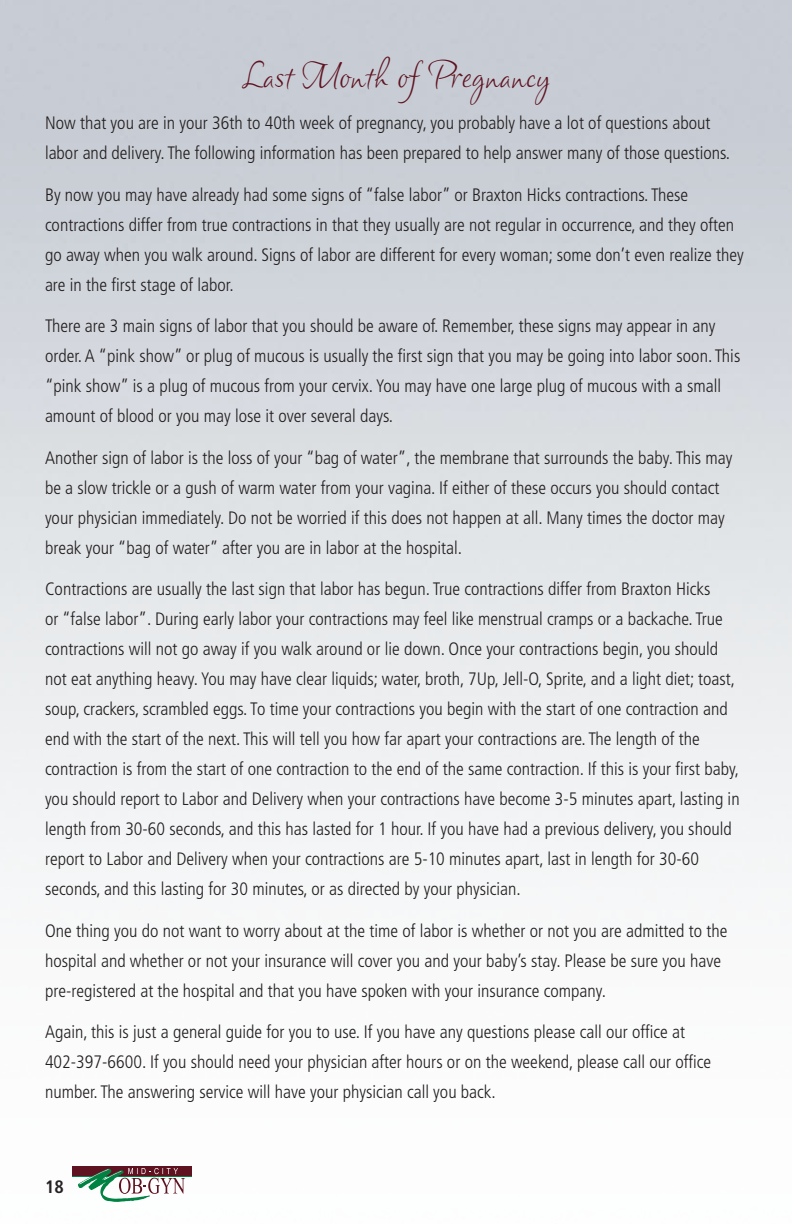
<style>
.page{position:relative;width:792px;height:1224px;background:#fff}
.page>*{position:absolute;margin:0;border:0;box-sizing:border-box;transform-origin:0 0}
.t1{font:36px "Clarissa";color:#5f1220}
.t2{font:300 condensed 18px/30px "Frutiger LT Std";color:#231f20}
.t3{font:700 condensed 18px "Frutiger LT Std";color:#231f20}
</style>
<div class="page">
<img style="left:0;top:0;width:792px;height:1177px">
<hr style="left:72px;top:1176px;width:119px;height:1px;background:#008243">
<div style="left:72px;top:1167px;width:119px;height:9px;background:#5f1220"></div>
<svg style="left:78px;top:1168px;width:107px;height:34px"></svg>
<div style="left:94px;top:821px;width:218px;height:12px;background:#f3f4f5"></div>
<svg style="left:94px;top:476px;width:604px;height:345px"></svg>
<h1 class="t1" style="left:242px;top:54px;width:309px">Last Month of Pregnancy</h1>
<p class="t2" style="left:45px;top:108px;width:687px">Now that you are in your 36th to 40th week of pregnancy, you probably have a lot of questions about labor and delivery. The following information has been prepared to help answer many of those questions.</p>
<p class="t2" style="left:45px;top:180px;width:700px">By now you may have already had some signs of “false labor” or Braxton Hicks contractions. These contractions differ from true contractions in that they usually are not regular in occurrence, and they often go away when you walk around. Signs of labor are different for every woman; some don’t even realize they are in the first stage of labor.</p>
<p class="t2" style="left:45px;top:311px;width:697px">There are 3 main signs of labor that you should be aware of. Remember, these signs may appear in any order. A “pink show” or plug of mucous is usually the first sign that you may be going into labor soon. This “pink show” is a plug of mucous from your cervix. You may have one large plug of mucous with a small amount of blood or you may lose it over several days.</p>
<p class="t2" style="left:45px;top:443px;width:689px">Another sign of labor is the loss of your “bag of water”, the membrane that surrounds the baby. This may be a slow trickle or a gush of warm water from your vagina. If either of these occurs you should contact your physician immediately. Do not be worried if this does not happen at all. Many times the doctor may break your “bag of water” after you are in labor at the hospital.</p>
<p class="t2" style="left:45px;top:574px;width:696px">Contractions are usually the last sign that labor has begun. True contractions differ from Braxton Hicks<br>or “false labor”. During early labor your contractions may feel like menstrual cramps or a backache. True contractions will not go away if you walk around or lie down. Once your contractions begin, you should not eat anything heavy. You may have clear liquids; water, broth, 7Up, Jell-O, Sprite, and a light diet; toast, soup, crackers, scrambled eggs. To time your contractions you begin with the start of one contraction and end with the start of the next. This will tell you how far apart your contractions are. The length of the contraction is from the start of one contraction to the end of the same contraction. If this is your first baby, you should report to Labor and Delivery when your contractions have become 3-5 minutes apart, lasting in length from 30-60 seconds, and this has lasted for 1 hour. If you have had a previous delivery, you should report to Labor and Delivery when your contractions are 5-10 minutes apart, last in length for 30-60 seconds, and this lasting for 30 minutes, or as directed by your physician.</p>
<p class="t2" style="left:45px;top:916px;width:684px">One thing you do not want to worry about at the time of labor is whether or not you are admitted to the hospital and whether or not your insurance will cover you and your baby’s stay. Please be sure you have pre-registered at the hospital and that you have spoken with your insurance company.</p>
<p class="t2" style="left:45px;top:1017px;width:668px">Again, this is just a general guide for you to use. If you have any questions please call our office at<br>402-397-6600. If you should need your physician after hours or on the weekend, please call our office number. The answering service will have your physician call you back.</p>
<p class="t3" style="left:45px;top:1176px;width:20px">18</p>
</div>
